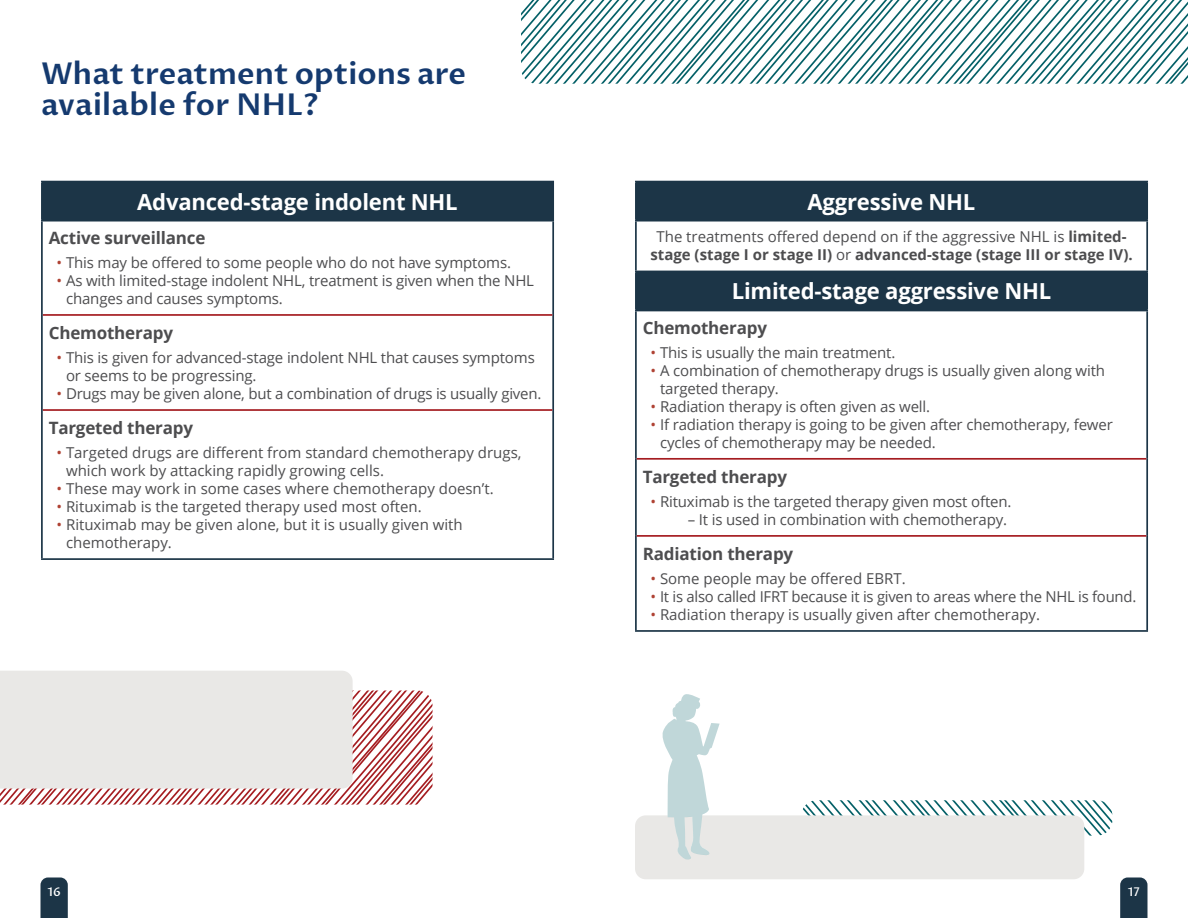
<style>
.page{position:relative;width:1188px;height:918px;background:#fff}
.page>*{position:absolute;margin:0;border:0;box-sizing:border-box;transform-origin:0 0}
.t1{font:600 30px/31.5px "Proza Libre";color:#153a6f}
.t2{font:700 22.05px "Open Sans";letter-spacing:-.01em;color:#fff}
.t3{font:700 16.95px "Open Sans";letter-spacing:-.01em;color:#4d4d4f}
.t4{font:15px/18px "Open Sans";letter-spacing:-.01em;color:#4d4d4f}
.t5{font:700 15px/18px "Open Sans";color:#4d4d4f;text-align:center}
.t6{font:500 12px "Proza Libre";color:#fff}
.s1{color:#af4233}
.s2{font-weight:400}
</style>
<div class="page">
<svg style="left:40px;top:878px;width:28px;height:40px"></svg>
<svg style="left:1120px;top:878px;width:27px;height:40px"></svg>
<svg style="left:803px;top:800px;width:309px;height:36px"></svg>
<div style="left:635px;top:815px;width:449px;height:64px;background:#e9e8e6;border-radius:11px"></div>
<svg style="left:0;top:690px;width:433px;height:115px"></svg>
<div style="left:0;top:671px;width:353px;height:118px;background:#e9e8e6"></div>
<svg style="left:521px;top:0;width:667px;height:84px"></svg>
<div style="left:42px;top:182px;width:511px;height:39px;background:#1c3547"></div>
<hr style="left:41px;top:181px;width:513px;height:1px;background:#1c3547">
<hr style="left:41px;top:182px;width:2px;height:38px;background:#1c3547">
<hr style="left:552px;top:182px;width:2px;height:38px;background:#1c3547">
<hr style="left:552px;top:222px;width:2px;height:93px;background:#1c3547">
<hr style="left:552px;top:315px;width:2px;height:95px;background:#1c3547">
<hr style="left:552px;top:410px;width:2px;height:148px;background:#1c3547">
<hr style="left:41px;top:220px;width:513px;height:2px;background:#1c3547">
<hr style="left:41px;top:558px;width:513px;height:2px;background:#1c3547">
<hr style="left:43px;top:314px;width:509px;height:2px;background:#a51d21">
<hr style="left:43px;top:409px;width:509px;height:2px;background:#a51d21">
<hr style="left:41px;top:222px;width:2px;height:93px;background:#1c3547">
<hr style="left:41px;top:315px;width:2px;height:95px;background:#1c3547">
<hr style="left:41px;top:410px;width:2px;height:148px;background:#1c3547">
<div style="left:637px;top:182px;width:509px;height:38px;background:#1c3547"></div>
<div style="left:637px;top:270px;width:509px;height:42px;background:#1c3547"></div>
<hr style="left:635px;top:181px;width:513px;height:1px;background:#1c3547">
<hr style="left:635px;top:182px;width:2px;height:38px;background:#1c3547">
<hr style="left:1146px;top:182px;width:2px;height:38px;background:#1c3547">
<hr style="left:635px;top:220px;width:513px;height:2px;background:#1c3547">
<hr style="left:635px;top:222px;width:2px;height:49px;background:#1c3547">
<hr style="left:1146px;top:222px;width:2px;height:49px;background:#1c3547">
<hr style="left:635px;top:271px;width:513px;height:1px;background:#1c3547">
<hr style="left:635px;top:272px;width:2px;height:38px;background:#1c3547">
<hr style="left:1146px;top:272px;width:2px;height:38px;background:#1c3547">
<hr style="left:1146px;top:311px;width:2px;height:148px;background:#1c3547">
<hr style="left:1146px;top:459px;width:2px;height:77px;background:#1c3547">
<hr style="left:1146px;top:536px;width:2px;height:94px;background:#1c3547">
<hr style="left:635px;top:310px;width:513px;height:1px;background:#1c3547">
<hr style="left:635px;top:630px;width:513px;height:2px;background:#1c3547">
<hr style="left:635px;top:311px;width:2px;height:148px;background:#1c3547">
<hr style="left:635px;top:459px;width:2px;height:77px;background:#1c3547">
<hr style="left:635px;top:536px;width:2px;height:94px;background:#1c3547">
<hr style="left:637px;top:458px;width:509px;height:2px;background:#a51d21">
<hr style="left:637px;top:535px;width:509px;height:2px;background:#a51d21">
<svg style="left:662px;top:694px;width:58px;height:166px"></svg>
<h1 class="t1" style="left:41px;top:58px;width:426px">What treatment options are available for NHL?</h1>
<h2 class="t2" style="left:137px;top:186px;width:322px">Advanced-stage indolent NHL</h2>
<p class="t3" style="left:49px;top:226px;width:158px">Active surveillance</p>
<p class="t4" style="left:56px;top:253px;width:456px"><span class="s1">•</span> This may be offered to some people who do not have symptoms.</p>
<p class="t4" style="left:66px;top:271px;width:470px;text-indent:-10px"><span class="s1">•</span> As with limited-stage indolent NHL, treatment is given when the NHL changes and causes symptoms.</p>
<p class="t3" style="left:49px;top:321px;width:126px">Chemotherapy</p>
<p class="t4" style="left:66px;top:348px;width:470px;text-indent:-10px"><span class="s1">•</span> This is given for advanced-stage indolent NHL that causes symptoms or seems to be progressing.</p>
<p class="t4" style="left:57px;top:384px;width:486px"><span class="s1">•</span> Drugs may be given alone, but a combination of drugs is usually given.</p>
<p class="t3" style="left:49px;top:416px;width:146px">Targeted therapy</p>
<p class="t4" style="left:66px;top:443px;width:457px;text-indent:-10px"><span class="s1">•</span> Targeted drugs are different from standard chemotherapy drugs, which work by attacking rapidly growing cells.</p>
<p class="t4" style="left:57px;top:479px;width:439px"><span class="s1">•</span> These may work in some cases where chemotherapy doesn’t.</p>
<p class="t4" style="left:57px;top:497px;width:367px"><span class="s1">•</span> Rituximab is the targeted therapy used most often.</p>
<p class="t4" style="left:66px;top:515px;width:398px;text-indent:-10px"><span class="s1">•</span> Rituximab may be given alone, but it is usually given with chemotherapy.</p>
<h2 class="t2" style="left:808px;top:186px;width:169px">Aggressive NHL</h2>
<p class="t5" style="left:650px;top:228px;width:484px"><span class="s2">The treatments offered depend on if the aggressive NHL is</span> limited&shy;stage (stage I or stage II) <span class="s2">or</span> advanced-stage (stage III or stage IV).</p>
<h2 class="t2" style="left:732px;top:276px;width:321px">Limited-stage aggressive NHL</h2>
<p class="t3" style="left:643px;top:316px;width:126px">Chemotherapy</p>
<p class="t4" style="left:650px;top:343px;width:246px"><span class="s1">•</span> This is usually the main treatment.</p>
<p class="t4" style="left:660px;top:361px;width:447px;text-indent:-10px"><span class="s1">•</span> A combination of chemotherapy drugs is usually given along with targeted therapy.</p>
<p class="t4" style="left:651px;top:397px;width:281px"><span class="s1">•</span> Radiation therapy is often given as well.</p>
<p class="t4" style="left:660px;top:415px;width:454px;text-indent:-10px"><span class="s1">•</span> If radiation therapy is going to be given after chemotherapy, fewer cycles of chemotherapy may be needed.</p>
<p class="t3" style="left:643px;top:465px;width:146px">Targeted therapy</p>
<p class="t4" style="left:650px;top:492px;width:363px"><span class="s1">•</span> Rituximab is the targeted therapy given most often.</p>
<p class="t4" style="left:688px;top:510px;width:321px">– It is used in combination with chemotherapy.</p>
<p class="t3" style="left:643px;top:542px;width:152px">Radiation therapy</p>
<p class="t4" style="left:650px;top:569px;width:257px"><span class="s1">•</span> Some people may be offered EBRT.</p>
<p class="t4" style="left:651px;top:587px;width:487px"><span class="s1">•</span> It is also called IFRT because it is given to areas where the NHL is found.</p>
<p class="t4" style="left:650px;top:605px;width:391px"><span class="s1">•</span> Radiation therapy is usually given after chemotherapy.</p>
<p class="t6" style="left:48px;top:885px;width:15px">16</p>
<p class="t6" style="left:1128px;top:885px;width:13px">17</p>
</div>
